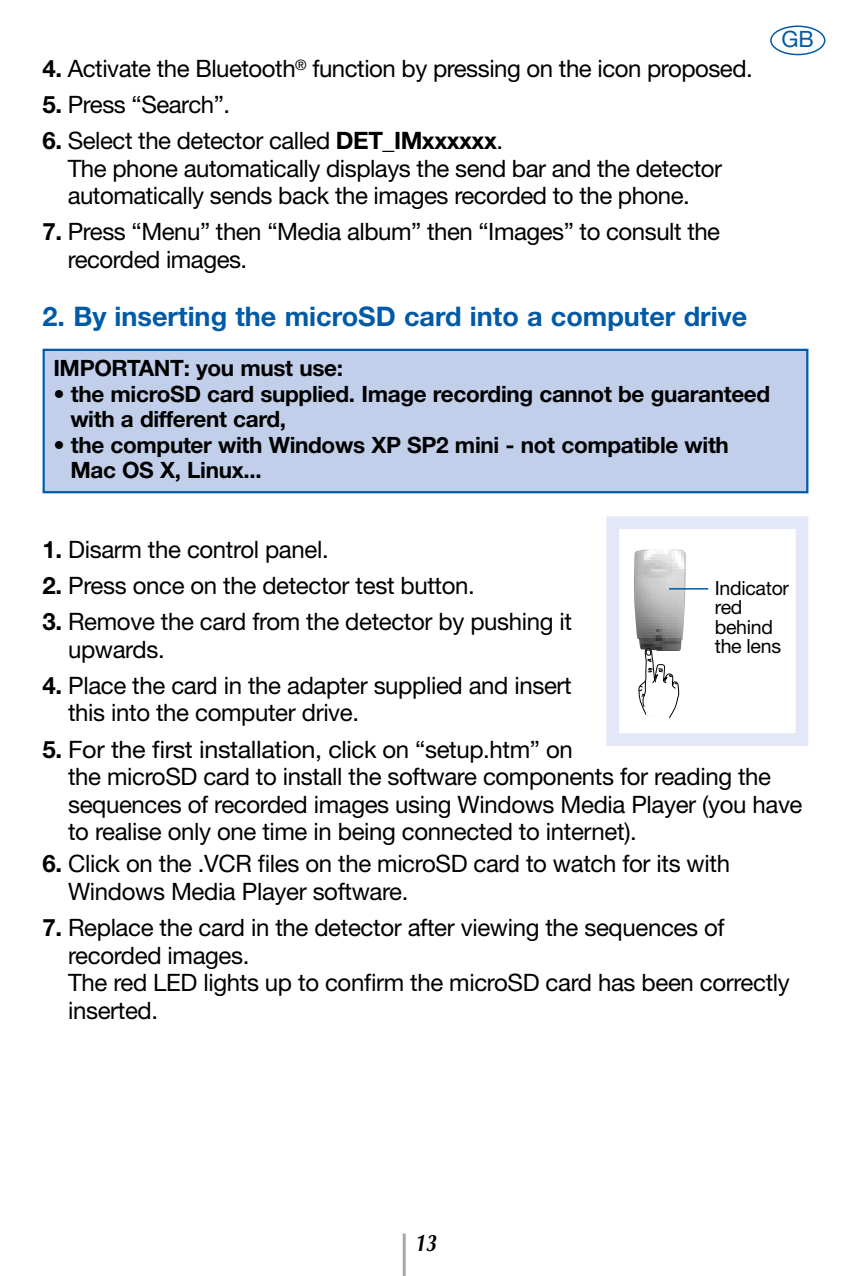
<style>
.page{position:relative;width:851px;height:1276px;background:#fff}
.page>*{position:absolute;margin:0;border:0;box-sizing:border-box;transform-origin:0 0}
.t1{font:700 27px "Helvetica Neue LT Com";color:#005aa8}
.t2{font:24px/27.6px "Helvetica Neue LT Com";letter-spacing:-.015em;color:#000}
.t3{font:24px/27.6px "Helvetica Neue LT Com";letter-spacing:-.015em;color:#000;scale:1.05 1}
.t4{font:italic 700 24px "Optima";color:#000;scale:.8 1}
.t5{font:700 22.5px/25.5px "Helvetica Neue LT Com";letter-spacing:-.015em;color:#000}
.t6{font:22.5px "Helvetica Neue LT Com";color:#005aa8}
.t7{font:19.5px/19.5px "Helvetica Neue LT Com";letter-spacing:-.015em;color:#000}
.s1{font-weight:700}
</style>
<div class="page">
<div style="left:770px;top:26px;width:55px;height:29px;border:3px solid #005aa8;border-radius:50%"></div>
<hr style="left:402px;top:1233px;width:3px;height:43px;background:#a8a8a8">
<div style="left:606px;top:516px;width:202px;height:230px;border:13px solid #e4e7f7"></div>
<img style="left:634px;top:549px;width:52px;height:101px">
<svg style="left:638px;top:647px;width:41px;height:72px"></svg>
<hr style="left:669px;top:588px;width:39px;height:1px;background:#005aa8">
<div style="left:45px;top:351px;width:761px;height:140px;background:#c1cfeb"></div>
<div style="left:43px;top:349px;width:765px;height:144px;border:2px solid #005aa8"></div>
<div style="left:624px;top:639px;width:11px;height:14px;background:#fff"></div>
<p class="t2" style="left:43px;top:54px;width:711px"><span class="s1">4.</span> Activate the Bluetooth<sup>®</sup> function by pressing on the icon proposed.</p>
<p class="t2" style="left:43px;top:90px;width:189px"><span class="s1">5.</span> Press “Search”.</p>
<p class="t2" style="left:68px;top:127px;width:656px;text-indent:-25px"><span class="s1">6.</span> Select the detector called <span class="s1">DET_IMxxxxxx</span>.<br>The phone automatically displays the send bar and the detector automatically sends back the images recorded to the phone.</p>
<p class="t2" style="left:68px;top:218px;width:654px;text-indent:-25px"><span class="s1">7.</span> Press “Menu” then “Media album” then “Images” to consult the recorded images.</p>
<p class="t1" style="left:43px;top:301px;width:706px">2. By inserting the microSD card into a computer drive</p>
<p class="t5" style="left:53px;top:355px;width:291px">IMPORTANT: you must use:</p>
<p class="t5" style="left:70px;top:381px;width:701px;text-indent:-17px">• the microSD card supplied. Image recording cannot be guaranteed with a different card,</p>
<p class="t5" style="left:70px;top:432px;width:660px;text-indent:-17px">• the computer with Windows XP SP2 mini - not compatible with<br>Mac OS X, Linux...</p>
<p class="t6" style="left:781px;top:26px;width:34px">GB</p>
<p class="t2" style="left:43px;top:535px;width:287px"><span class="s1">1.</span> Disarm the control panel.</p>
<p class="t2" style="left:43px;top:571px;width:434px"><span class="s1">2.</span> Press once on the detector test button.</p>
<p class="t2" style="left:68px;top:608px;width:505px;text-indent:-26px"><span class="s1">3.</span> Remove the card from the detector by pushing it upwards.</p>
<p class="t2" style="left:68px;top:671px;width:505px;text-indent:-26px"><span class="s1">4.</span> Place the card in the adapter supplied and insert this into the computer drive.</p>
<p class="t3" style="left:68px;top:735px;width:701px;text-indent:-25px"><span class="s1">5.</span> For the first installation, click on “setup.htm” on<br>the microSD card to install the software components for reading the sequences of recorded images using Windows Media Player (you have to realise only one time in being connected to internet).</p>
<p class="t2" style="left:68px;top:850px;width:663px;text-indent:-25px"><span class="s1">6.</span> Click on the .VCR files on the microSD card to watch for its with<br>Windows Media Player software.</p>
<p class="t2" style="left:68px;top:913px;width:723px;text-indent:-25px"><span class="s1">7.</span> Replace the card in the detector after viewing the sequences of recorded images.<br>The red LED lights up to confirm the microSD card has been correctly inserted.</p>
<p class="t7" style="left:714px;top:578px;width:76px">Indicator red behind the lens</p>
<p class="t4" style="left:415px;top:1229px;width:28px">13</p>
</div>
